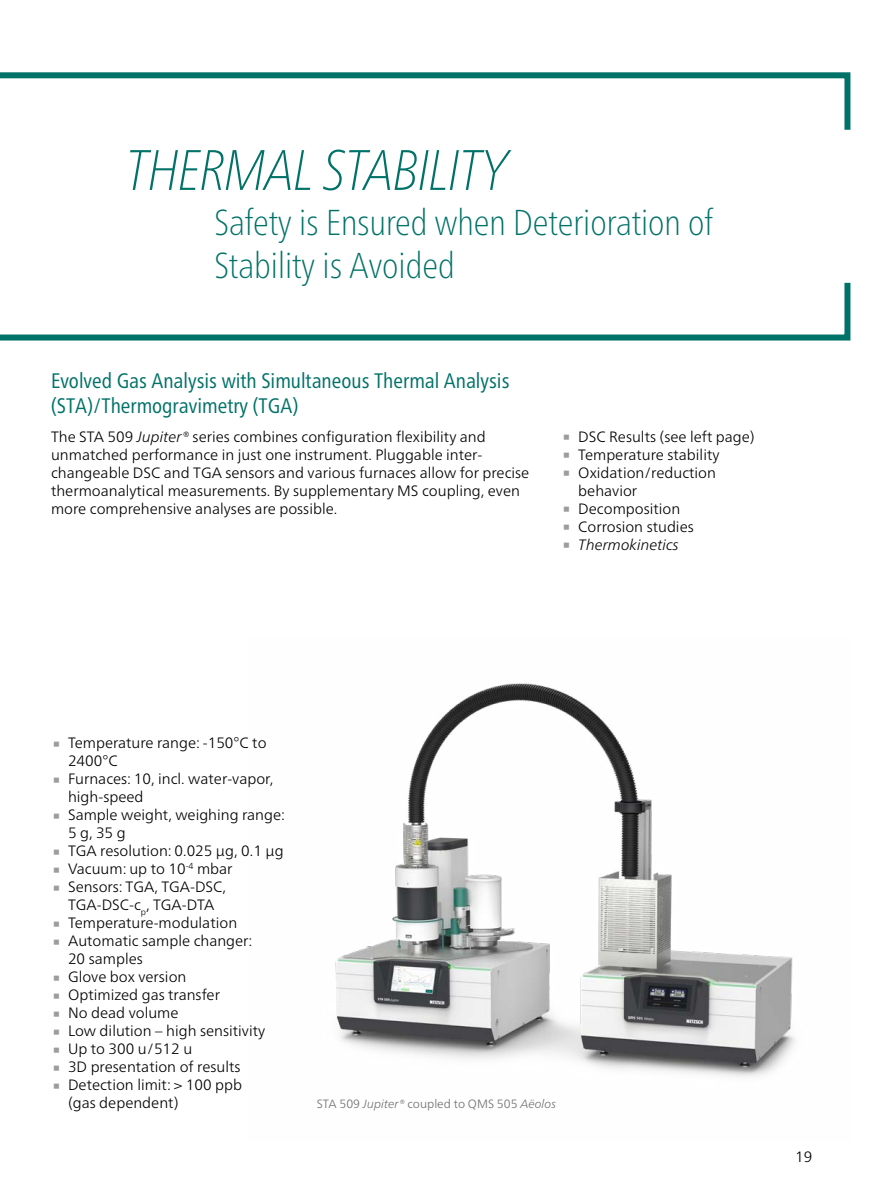
<style>
.page{position:relative;width:893px;height:1191px;background:#fff}
.page>*{position:absolute;margin:0;border:0;box-sizing:border-box;transform-origin:0 0}
.Headline_n{font:italic 100 condensed 57px "Frutiger Neue LTW1 G";color:#007268}
.t1{font:45px "Frutiger Neue LTW1 G";color:#9c9c9d}
.Headline_n-2{font:100 condensed 36px/43.2px "Frutiger Neue LTW1 G";color:#007268}
.Fließtext_en_n{font:condensed 21px/25.2px "Frutiger Neue LTW1 G";color:#007268}
.Fließtext_en_n-2{font:300 15px/18px "Frutiger Neue LTW1 G";color:#000}
.t2{font:italic 300 15px "Frutiger Neue LTW1 G";color:#000}
.Bildunterschrift_n{font:300 12px "Frutiger Neue LTW1 G";color:#6e6e6e}
.s1{font-style:italic}
</style>
<div class="page">
<svg style="left:0;top:72px;width:850px;height:268px"></svg>
<div style="left:805px;top:130px;width:75px;height:153px;background:#fff"></div>
<img style="left:335px;top:683px;width:460px;height:394px">
<p class="Headline_n" style="left:126px;top:129px;width:383px">THERMAL STABILITY</p>
<p class="Headline_n-2" style="left:214px;top:198px;width:500px">Safety is Ensured when Deterioration of<br>Stability is Avoided</p>
<p class="Fließtext_en_n" style="left:51px;top:366px;width:460px">Evolved Gas Analysis with Simultaneous Thermal Analysis (STA)/Thermogravimetry (TGA)</p>
<p class="Fließtext_en_n-2" style="left:51px;top:427px;width:480px">The STA 509 <span class="s1">Jupiter®</span> series combines configuration flexibility and unmatched performance in just one instrument. Pluggable inter&shy;changeable DSC and TGA sensors and various furnaces allow for precise thermoanalytical measurements. By supplementary MS coupling, even more comprehensive analyses are possible.</p>
<p class="t1" style="left:561px;top:407px;width:12px">∙</p>
<p class="Fließtext_en_n-2" style="left:578px;top:427px;width:178px">DSC Results (see left page)</p>
<p class="t1" style="left:561px;top:425px;width:12px">∙</p>
<p class="Fließtext_en_n-2" style="left:578px;top:445px;width:143px">Temperature stability</p>
<p class="t1" style="left:561px;top:443px;width:12px">∙</p>
<p class="Fließtext_en_n-2" style="left:578px;top:463px;width:139px">Oxidation/reduction behavior</p>
<p class="t1" style="left:561px;top:479px;width:12px">∙</p>
<p class="Fließtext_en_n-2" style="left:578px;top:499px;width:104px">Decomposition</p>
<p class="t1" style="left:561px;top:497px;width:12px">∙</p>
<p class="Fließtext_en_n-2" style="left:578px;top:517px;width:117px">Corrosion studies</p>
<p class="t1" style="left:561px;top:515px;width:12px">∙</p>
<p class="t2" style="left:578px;top:536px;width:102px">Thermokinetics</p>
<p class="t1" style="left:51px;top:713px;width:12px">∙</p>
<p class="Fließtext_en_n-2" style="left:68px;top:733px;width:200px">Temperature range: -150°C to<br>2400°C</p>
<p class="t1" style="left:51px;top:749px;width:12px">∙</p>
<p class="Fließtext_en_n-2" style="left:68px;top:769px;width:207px">Furnaces: 10, incl. water-vapor, high-speed</p>
<p class="t1" style="left:51px;top:785px;width:12px">∙</p>
<p class="Fließtext_en_n-2" style="left:68px;top:805px;width:218px">Sample weight, weighing range:<br>5 g, 35 g</p>
<p class="t1" style="left:51px;top:821px;width:12px">∙</p>
<p class="Fließtext_en_n-2" style="left:68px;top:841px;width:217px">TGA resolution: 0.025 μg, 0.1 μg</p>
<p class="t1" style="left:51px;top:839px;width:12px">∙</p>
<p class="Fließtext_en_n-2" style="left:68px;top:859px;width:166px">Vacuum: up to 10<sup>-4</sup> mbar</p>
<p class="t1" style="left:51px;top:857px;width:12px">∙</p>
<p class="Fließtext_en_n-2" style="left:68px;top:877px;width:159px">Sensors: TGA, TGA-DSC,<br>TGA-DSC-c<sub>p</sub>, TGA-DTA</p>
<p class="t1" style="left:51px;top:893px;width:12px">∙</p>
<p class="Fließtext_en_n-2" style="left:68px;top:913px;width:171px">Temperature-modulation</p>
<p class="t1" style="left:51px;top:911px;width:12px">∙</p>
<p class="Fließtext_en_n-2" style="left:68px;top:931px;width:186px">Automatic sample changer:<br>20 samples</p>
<p class="t1" style="left:51px;top:947px;width:12px">∙</p>
<p class="Fließtext_en_n-2" style="left:68px;top:967px;width:120px">Glove box version</p>
<p class="t1" style="left:51px;top:965px;width:12px">∙</p>
<p class="Fließtext_en_n-2" style="left:68px;top:985px;width:153px">Optimized gas transfer</p>
<p class="t1" style="left:51px;top:983px;width:12px">∙</p>
<p class="Fließtext_en_n-2" style="left:68px;top:1003px;width:112px">No dead volume</p>
<p class="t1" style="left:51px;top:1001px;width:12px">∙</p>
<p class="Fließtext_en_n-2" style="left:68px;top:1021px;width:199px">Low dilution – high sensitivity</p>
<p class="t1" style="left:51px;top:1019px;width:12px">∙</p>
<p class="Fließtext_en_n-2" style="left:68px;top:1039px;width:126px">Up to 300 u/512 u</p>
<p class="t1" style="left:51px;top:1037px;width:12px">∙</p>
<p class="Fließtext_en_n-2" style="left:68px;top:1057px;width:174px">3D presentation of results</p>
<p class="t1" style="left:51px;top:1055px;width:12px">∙</p>
<p class="Fließtext_en_n-2" style="left:68px;top:1075px;width:175px">Detection limit: &gt; 100 ppb (gas dependent)</p>
<p class="Bildunterschrift_n" style="left:317px;top:1096px;width:241px">STA 509 <span class="s1">Jupiter®</span> coupled to QMS 505 <span class="s1">Aëolos</span></p>
<p class="Fließtext_en_n-2" style="left:795px;top:1147px;width:19px">19</p>
</div>
